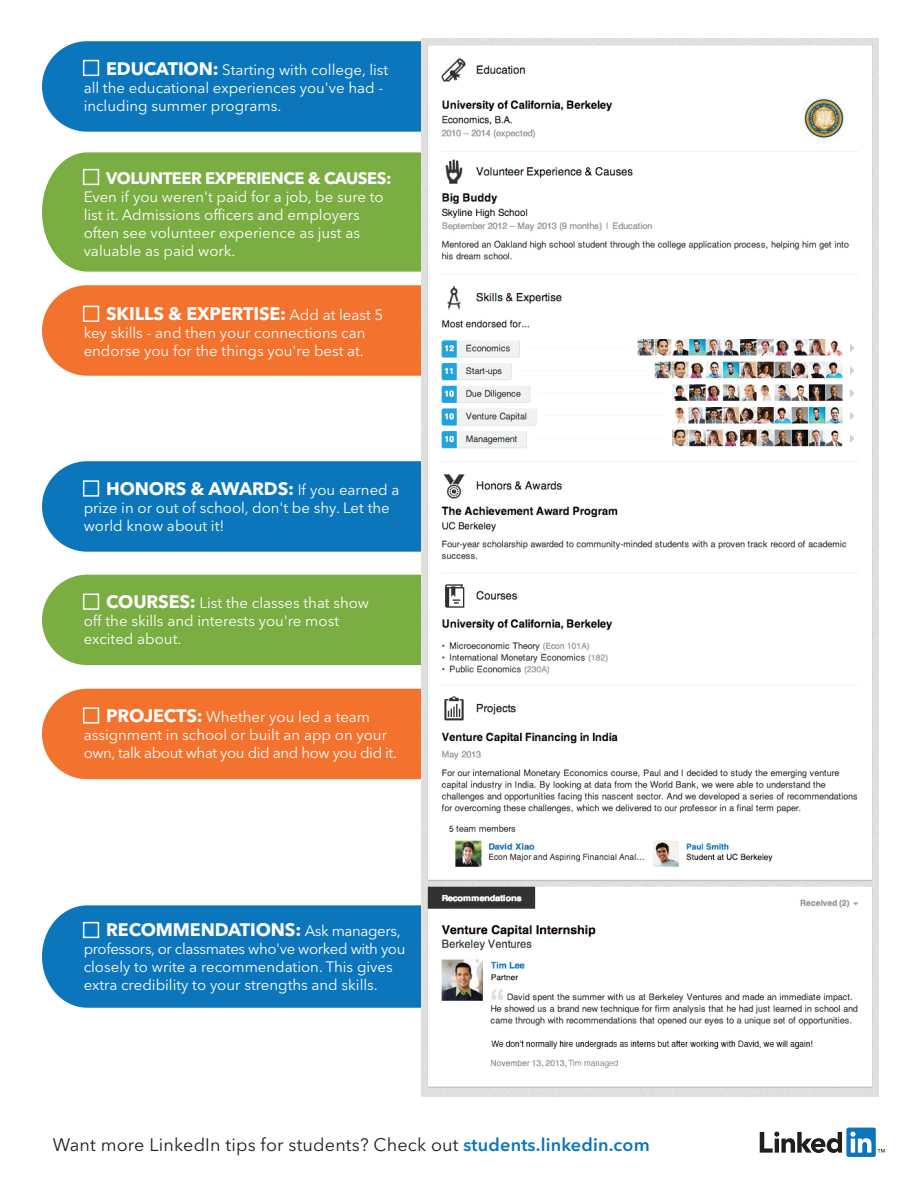
<style>
.page{position:relative;width:918px;height:1188px;background:#fff}
.page>*{position:absolute;margin:0;border:0;box-sizing:border-box;transform-origin:0 0}
.t1{font:700 18px "Avenir Next LT Pro";letter-spacing:-.01em;color:#fff}
.t2{font:18px "Avenir Next LT Pro";letter-spacing:.01em;color:#231f20}
.t3{font:700 16.5px "Avenir Next LT Pro";letter-spacing:-.025em;color:#fff}
.t4{font:15px/18px "Avenir Next LT Pro";color:#fff}
.s1{font-weight:700;font-size:18px}
.s2{font-weight:400;font-size:15px}
.s3{font-weight:600;color:#0c76bd}
</style>
<div class="page">
<div style="left:42px;top:152px;width:379px;height:120px;background:#7aae42"></div>
<div style="left:83px;top:169px;width:16px;height:16px;border:2px solid #fff"></div>
<div style="left:42px;top:285px;width:494px;height:91px;background:#f3722d;border-radius:45px"></div>
<div style="left:42px;top:905px;width:379px;height:103px;background:#0c76bd"></div>
<div style="left:42px;top:461px;width:494px;height:91px;background:#0c76bd;border-radius:45px"></div>
<div style="left:42px;top:575px;width:494px;height:90px;background:#7aae42;border-radius:45px"></div>
<svg style="left:760px;top:1132px;width:82px;height:21px"></svg>
<div style="left:846px;top:1128px;width:30px;height:29px;background:#0c76bd;border-radius:2px"></div>
<svg style="left:850px;top:1132px;width:21px;height:21px"></svg>
<svg style="left:878px;top:1149px;width:7px;height:4px"></svg>
<div style="left:83px;top:306px;width:16px;height:16px;border:2px solid #fff"></div>
<div style="left:83px;top:480px;width:16px;height:17px;border:2px solid #fff"></div>
<div style="left:83px;top:594px;width:16px;height:16px;border:2px solid #fff"></div>
<div style="left:42px;top:689px;width:494px;height:90px;background:#f3722d;border-radius:45px"></div>
<div style="left:83px;top:707px;width:16px;height:17px;border:2px solid #fff"></div>
<div style="left:83px;top:922px;width:16px;height:16px;border:2px solid #fff"></div>
<div style="left:42px;top:41px;width:494px;height:91px;background:#0c76bd;border-radius:45px"></div>
<div style="left:83px;top:60px;width:16px;height:16px;border:2px solid #fff"></div>
<img style="left:421px;top:39px;width:457px;height:1057px">
<p class="t4" style="left:84px;top:60px;width:306px;text-indent:23px"><span class="s1">EDUCATION:</span> Starting with college, list all the educational experiences you've had - including summer programs.</p>
<p class="t3" style="left:106px;top:168px;width:287px">VOLUNTEER EXPERIENCE &amp; CAUSES:</p>
<p class="t4" style="left:84px;top:188px;width:302px">Even if you weren't paid for a job, be sure to list it. Admissions officers and employers often see volunteer experience as just as valuable as paid work.</p>
<p class="t1" style="left:106px;top:303px;width:279px">SKILLS &amp; EXPERTISE: <span class="s2">Add at least 5</span></p>
<p class="t4" style="left:84px;top:324px;width:283px">key skills - and then your connections can endorse you for the things you're best at.</p>
<p class="t1" style="left:106px;top:478px;width:295px">HONORS &amp; AWARDS: <span class="s2">If you earned a</span></p>
<p class="t4" style="left:84px;top:499px;width:308px">prize in or out of school, don't be shy. Let the world know about it!</p>
<p class="t4" style="left:84px;top:594px;width:287px;text-indent:22px"><span class="s1">COURSES:</span> List the classes that show off the skills and interests you're most excited about.</p>
<p class="t4" style="left:84px;top:708px;width:315px;text-indent:23px"><span class="s1">PROJECTS:</span> Whether you led a team assignment in school or built an app on your own, talk about what you did and how you did it.</p>
<p class="t1" style="left:106px;top:919px;width:296px">RECOMMENDATIONS: <span class="s2">Ask managers,</span></p>
<p class="t4" style="left:84px;top:940px;width:323px">professors, or classmates who've worked with you closely to write a recommendation. This gives extra credibility to your strengths and skills.</p>
<p class="t2" style="left:53px;top:1134px;width:599px">Want more LinkedIn tips for students? Check out <span class="s3">students.linkedin.com</span></p>
</div>
